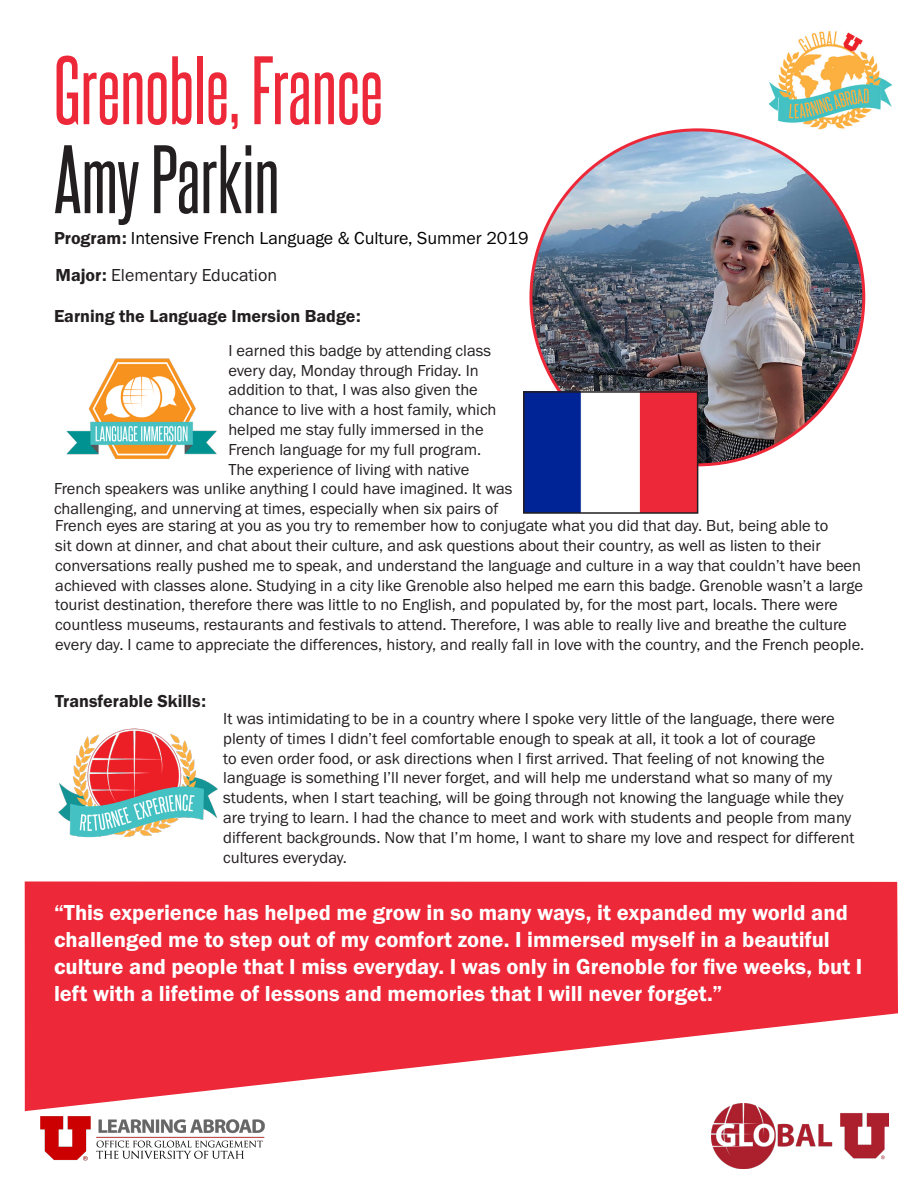
<style>
.page{position:relative;width:918px;height:1188px;background:#fff}
.page>*{position:absolute;margin:0;border:0;box-sizing:border-box;transform-origin:0 0}
.t1{font:82.5px "Steelfish Rg";color:#ec2839}
.t2{font:82.5px "Steelfish Rg";color:#231f20}
.t3{font:22.5px/27px "Franklin Gothic URW Dem";color:#fff}
.t4{font:18px "Franklin Gothic URW Dem";color:#231f20}
.t5{font:18px "Franklin Gothic URW Boo";color:#000}
.t6{font:18px "Franklin Gothic URW Boo";color:#231f20}
.t7{font:16.5px/19.8px "Franklin Gothic URW Boo";color:#231f20}
.s1{font-family:"Franklin Gothic URW Dem";color:#231f20}
.s2{font-family:"Franklin Gothic URW Dem"}
</style>
<div class="page">
<img style="left:531px;top:130px;width:333px;height:335px">
<img style="left:768px;top:31px;width:123px;height:99px">
<img style="left:58px;top:728px;width:160px;height:110px">
<svg style="left:25px;top:881px;width:873px;height:230px;fill:#ec2839"></svg>
<img style="left:711px;top:1104px;width:177px;height:64px">
<img style="left:41px;top:1116px;width:224px;height:45px">
<img style="left:526px;top:394px;width:169px;height:117px">
<div style="left:523px;top:391px;width:175px;height:123px;border:2px solid #231f20"></div>
<img style="left:66px;top:358px;width:151px;height:101px">
<p class="t1" style="left:54px;top:40px;width:331px">Grenoble, France</p>
<p class="t2" style="left:54px;top:129px;width:227px">Amy Parkin</p>
<p class="t5" style="left:54px;top:227px;width:476px"><span class="s1">Program:</span> Intensive French Language &amp; Culture, Summer 2019</p>
<p class="t6" style="left:56px;top:264px;width:223px"><span class="s2">Major:</span> Elementary Education</p>
<p class="t4" style="left:54px;top:305px;width:308px">Earning the Language Imersion Badge:</p>
<p class="t7" style="left:228px;top:340px;width:264px">I earned this badge by attending class</p>
<p class="t7" style="left:228px;top:360px;width:252px">every day, Monday through Friday. In</p>
<p class="t7" style="left:228px;top:380px;width:251px">addition to that, I was also given the</p>
<p class="t7" style="left:228px;top:399px;width:270px">chance to live with a host family, which</p>
<p class="t7" style="left:228px;top:419px;width:257px">helped me stay fully immersed in the</p>
<p class="t7" style="left:228px;top:439px;width:254px">French language for my full program.</p>
<p class="t7" style="left:228px;top:459px;width:242px">The experience of living with native</p>
<p class="t7" style="left:54px;top:479px;width:460px">French speakers was unlike anything I could have imagined. It was</p>
<p class="t7" style="left:54px;top:498px;width:446px">challenging, and unnerving at times, especially when six pairs of</p>
<p class="t7" style="left:55px;top:516px;width:811px">French eyes are staring at you as you try to remember how to conjugate what you did that day. But, being able to<br>sit down at dinner, and chat about their culture, and ask questions about their country, as well as listen to their conversations really pushed me to speak, and understand the language and culture in a way that couldn’t have been achieved with classes alone. Studying in a city like Grenoble also helped me earn this badge. Grenoble wasn’t a large tourist destination, therefore there was little to no English, and populated by, for the most part, locals. There were countless museums, restaurants and festivals to attend. Therefore, I was able to really live and breathe the culture every day. I came to appreciate the differences, history, and really fall in love with the country, and the French people.</p>
<p class="t4" style="left:55px;top:690px;width:152px">Transferable Skills:</p>
<p class="t7" style="left:223px;top:708px;width:633px">It was intimidating to be in a country where I spoke very little of the language, there were plenty of times I didn’t feel comfortable enough to speak at all, it took a lot of courage<br>to even order food, or ask directions when I first arrived. That feeling of not knowing the language is something I’ll never forget, and will help me understand what so many of my students, when I start teaching, will be going through not knowing the language while they are trying to learn. I had the chance to meet and work with students and people from many different backgrounds. Now that I’m home, I want to share my love and respect for different cultures everyday.</p>
<p class="t3" style="left:54px;top:898px;width:810px">“This experience has helped me grow in so many ways, it expanded my world and challenged me to step out of my comfort zone. I immersed myself in a beautiful culture and people that I miss everyday. I was only in Grenoble for five weeks, but I left with a lifetime of lessons and memories that I will never forget.”</p>
</div>
